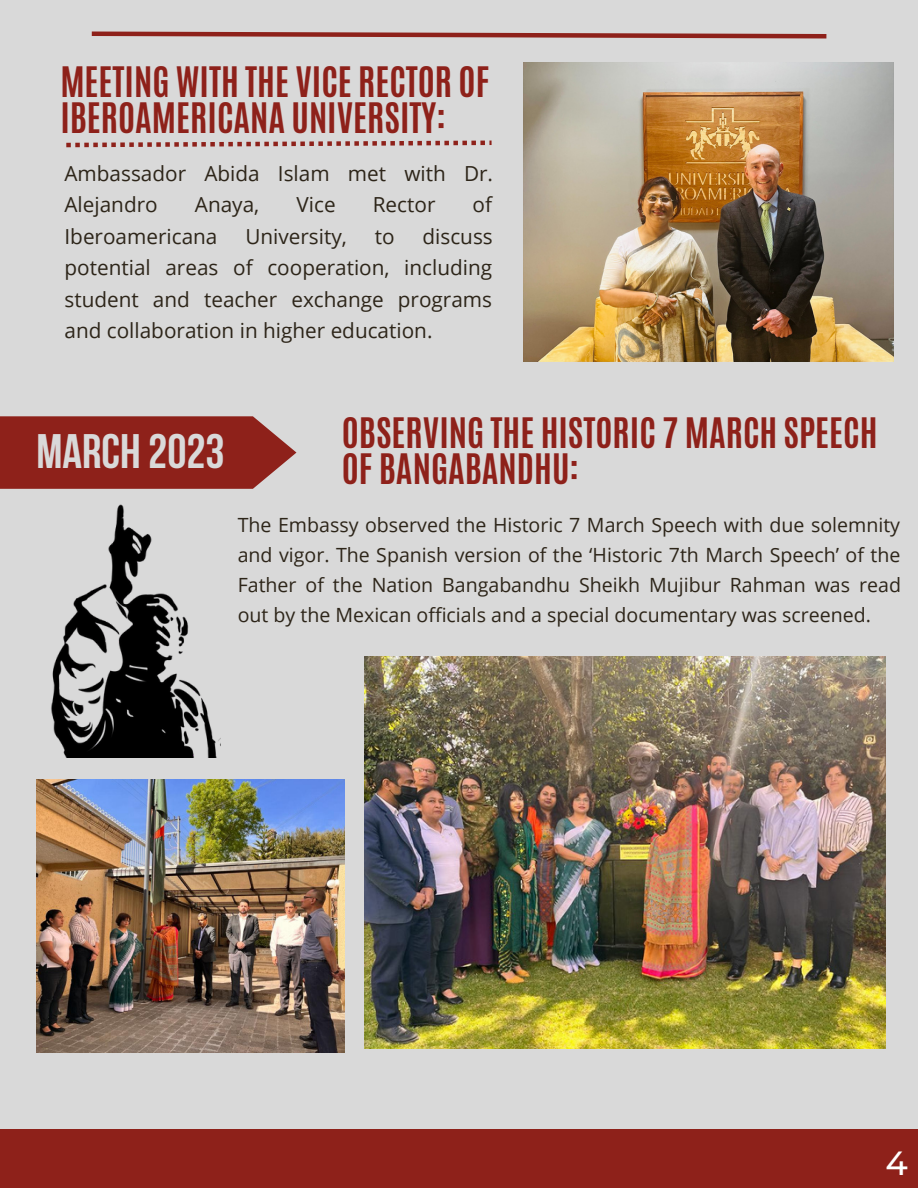
<style>
.page{position:relative;width:918px;height:1188px;background:#d9d9d9}
.page>*{position:absolute;margin:0;border:0;box-sizing:border-box;transform-origin:0 0}
.t1{font:700 48.15px "Bebas Neue";color:#d9d9d9}
.t2{font:700 35.1px/36px "Antonio";color:#8e211a}
.t3{font:500 33.45px "Montserrat";color:#fff}
.t4{font:20.7px/31.5px "Open Sans";color:#2d2519}
.t5{font:19.65px/30.2px "Open Sans";color:#2d2519;text-align:justify}
</style>
<div class="page">
<div style="left:0;top:1130px;width:918px;height:58px;background:#8e211a"></div>
<img style="left:524px;top:63px;width:370px;height:298px">
<svg style="left:0;top:416px;width:296px;height:73px;background:#932f28"></svg>
<img style="left:365px;top:657px;width:521px;height:391px">
<img style="left:37px;top:779px;width:308px;height:274px">
<svg style="left:66px;top:141px;width:426px;height:6px"></svg>
<img style="left:51px;top:504px;width:169px;height:254px">
<svg style="left:91px;top:31px;width:736px;height:8px"></svg>
<p class="t2" style="left:60px;top:64px;width:430px">MEETING WITH THE VICE RECTOR OF<br>IBEROAMERICANA UNIVERSITY:</p>
<p class="t4" style="left:65px;top:157px;width:430px">Ambassador Abida Islam met with Dr.<br>Alejandro</p>
<p class="t4" style="left:195px;top:188px;width:66px">Anaya,</p>
<p class="t4" style="left:297px;top:188px;width:41px">Vice</p>
<p class="t4" style="left:373px;top:188px;width:64px">Rector</p>
<p class="t4" style="left:473px;top:188px;width:21px">of</p>
<p class="t4" style="left:65px;top:220px;width:154px">Iberoamericana</p>
<p class="t4" style="left:245px;top:220px;width:103px">University,</p>
<p class="t4" style="left:375px;top:220px;width:21px">to</p>
<p class="t4" style="left:65px;top:220px;width:430px;text-align:justify;text-indent:358px">discuss potential areas of cooperation, including student and teacher exchange programs and collaboration in higher education.</p>
<p class="t1" style="left:37px;top:432px;width:190px">MARCH 2023</p>
<p class="t2" style="left:342px;top:415px;width:537px">OBSERVING THE HISTORIC 7 MARCH SPEECH<br>OF BANGABANDHU:</p>
<p class="t5" style="left:238px;top:510px;width:665px">The Embassy observed the Historic 7 March Speech with due solemnity and vigor. The Spanish version of the ‘Historic 7th March Speech’ of the Father of the Nation Bangabandhu Sheikh Mujibur Rahman was read out by the Mexican officials and a special documentary was screened.</p>
<p class="t3" style="left:886px;top:1143px;width:24px">4</p>
</div>
